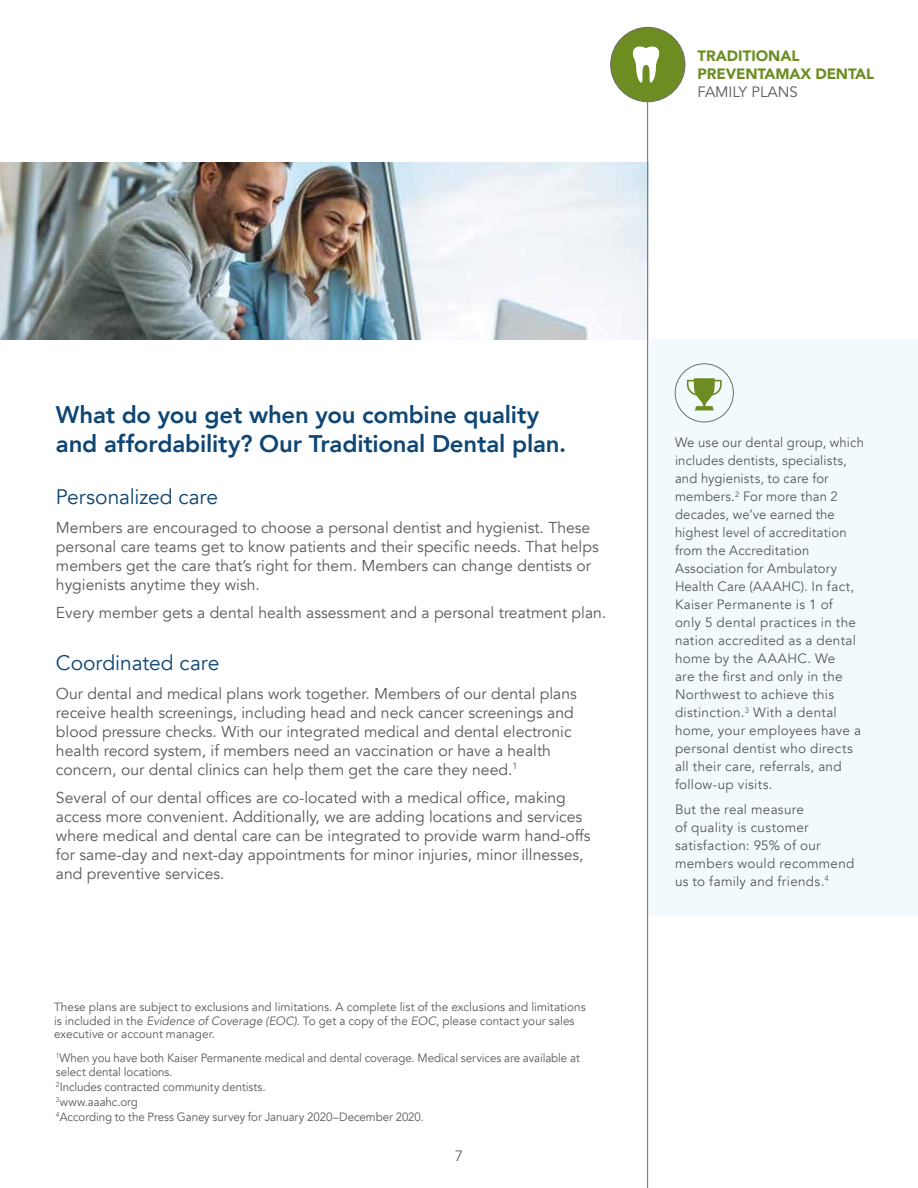
<style>
.page{position:relative;width:918px;height:1188px;background:#fff}
.page>*{position:absolute;margin:0;border:0;box-sizing:border-box;transform-origin:0 0}
.t1{font:800 24px/28.8px "Avenir";letter-spacing:-.01em;color:#0e4674}
.t2{font:21px "Avenir";letter-spacing:-.005em;color:#0e4674}
.t3{font:15.75px/18.9px "Avenir";color:#58595b}
.t4{font:900 15px/18px "Avenir";letter-spacing:-.01em;color:#6d8d23}
.t5{font:15px "Avenir";color:#58595b}
.t6{font:15px "Avenir";color:#636466}
.t7{font:13.5px/18px "Avenir";letter-spacing:.02em;color:#58595b}
.t8{font:12px/14.9px "Avenir";color:#58595b;scale:.96 1}
.t9{font:12px/13.5px "Avenir";color:#58595b}
.s1{font-style:italic}
</style>
<div class="page">
<div style="left:611px;top:27px;width:74px;height:75px;background:#6d8d23;border-radius:50%"></div>
<div style="left:610px;top:27px;width:75px;height:75px;border:1px solid #6d6e71;border-radius:50%"></div>
<svg style="left:632px;top:46px;width:28px;height:37px"></svg>
<img style="left:0;top:162px;width:647px;height:177px">
<div style="left:648px;top:339px;width:270px;height:576px;background:#f3fafe"></div>
<div style="left:675px;top:364px;width:59px;height:58px;border:1px solid #6d6e71;border-radius:50%"></div>
<svg style="left:687px;top:378px;width:35px;height:32px"></svg>
<hr style="left:647px;top:102px;width:1px;height:1086px;background:#6d6e71">
<p class="t4" style="left:698px;top:46px;width:178px">TRADITIONAL<br>PREVENTAMAX DENTAL</p>
<p class="t5" style="left:698px;top:83px;width:102px">FAMILY PLANS</p>
<h1 class="t1" style="left:56px;top:401px;width:512px">What do you get when you combine quality and affordability? Our Traditional Dental plan.</h1>
<h2 class="t2" style="left:56px;top:484px;width:164px">Personalized care</h2>
<p class="t3" style="left:56px;top:518px;width:544px">Members are encouraged to choose a personal dentist and hygienist. These personal care teams get to know patients and their specific needs. That helps members get the care that’s right for them. Members can change dentists or hygienists anytime they wish.</p>
<p class="t3" style="left:56px;top:604px;width:552px">Every member gets a dental health assessment and a personal treatment plan.</p>
<h2 class="t2" style="left:56px;top:651px;width:165px">Coordinated care</h2>
<p class="t3" style="left:56px;top:684px;width:522px">Our dental and medical plans work together. Members of our dental plans receive health screenings, including head and neck cancer screenings and blood pressure checks. With our integrated medical and dental electronic health record system, if members need an vaccination or have a health concern, our dental clinics can help them get the care they need.<sup>1</sup></p>
<p class="t3" style="left:56px;top:789px;width:536px">Several of our dental offices are co-located with a medical office, making access more convenient. Additionally, we are adding locations and services where medical and dental care can be integrated to provide warm hand-offs for same-day and next-day appointments for minor injuries, minor illnesses, and preventive services.</p>
<p class="t9" style="left:54px;top:1000px;width:533px">These plans are subject to exclusions and limitations. A complete list of the exclusions and limitations is included in the <span class="s1">Evidence of Coverage (EOC).</span> To get a copy of the <span class="s1">EOC,</span> please contact your sales executive or account manager.</p>
<p class="t8" style="left:56px;top:1052px;width:547px;line-height:13.5px"><sup>1</sup>When you have both Kaiser Permanente medical and dental coverage. Medical services are available at select dental locations.</p>
<p class="t8" style="left:56px;top:1079px;width:385px"><sup>2</sup>Includes contracted community dentists.<br><sup>3</sup>www.aaahc.org<br><sup>4</sup>According to the Press Ganey survey for January 2020–December 2020.</p>
<p class="t6" style="left:455px;top:1147px;width:10px">7</p>
<p class="t7" style="left:675px;top:434px;width:191px">We use our dental group, which includes dentists, specialists, and hygienists, to care for members.<sup>2</sup> For more than 2 decades, we’ve earned the highest level of accreditation from the Accreditation<br>Association for Ambulatory<br>Health Care (AAAHC). In fact,<br>Kaiser Permanente is 1 of<br>only 5 dental practices in the nation accredited as a dental home by the AAAHC. We<br>are the first and only in the<br>Northwest to achieve this distinction.<sup>3</sup> With a dental home, your employees have a personal dentist who directs all their care, referrals, and follow-up visits.</p>
<p class="t7" style="left:675px;top:800px;width:181px">But the real measure<br>of quality is customer satisfaction: 95% of our members would recommend us to family and friends.<sup>4</sup></p>
</div>
